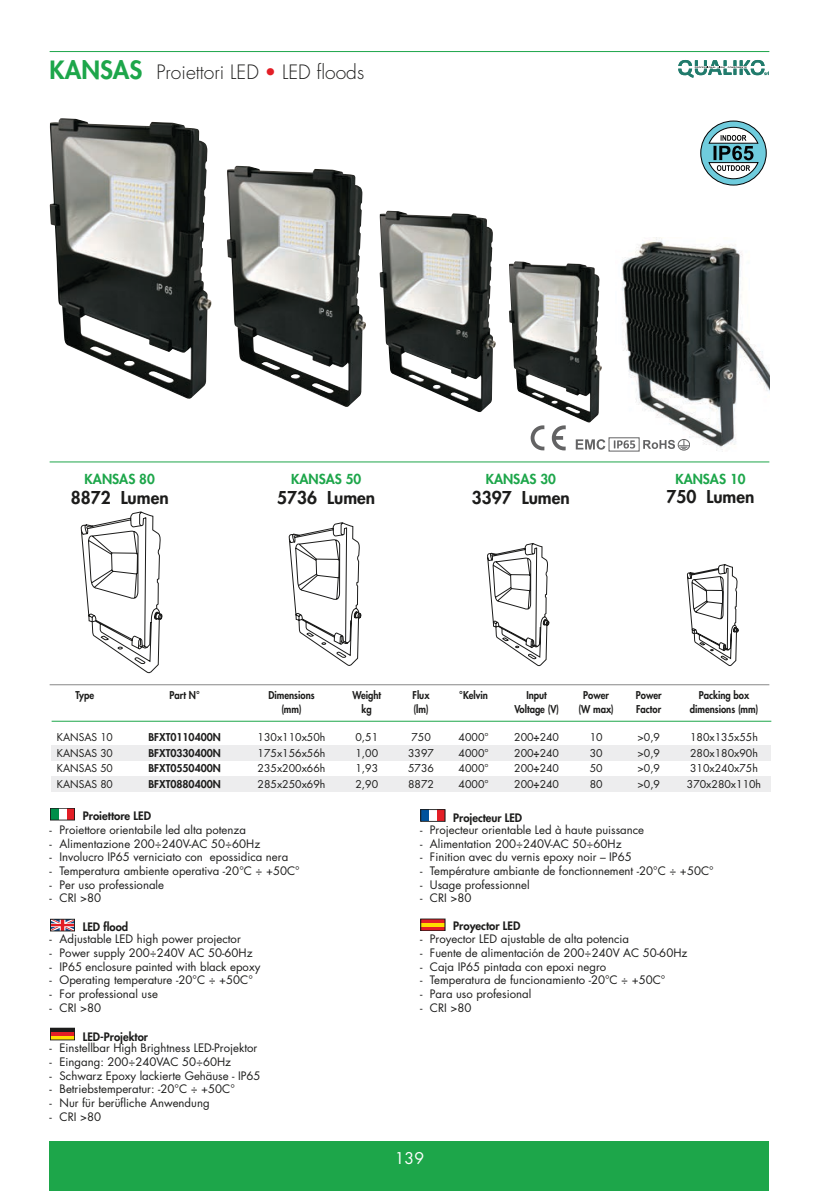
<style>
.page{position:relative;width:819px;height:1191px;background:#fff}
.page>*{position:absolute;margin:0;border:0;box-sizing:border-box;transform-origin:0 0}
.t1{font:300 19.25px "Futura";color:#1c1c1b}
.t2{font:800 17.32px "Futura";color:#1c1c1b}
.t3{font:15.75px "Futura";color:#fff}
.t4{font:800 13.47px "Futura";color:#1da64a}
.t5{font:11.38px "Futura";color:#1c1c1b}
.t6{font:800 11.38px "Futura";color:#1c1c1b}
.t7{font:10.5px "Futura";color:#1c1c1b}
.t8{font:800 10.5px "Futura";color:#1c1c1b;scale:.9 1}
.t9{font:800 10.5px "Futura";color:#1c1c1b}
.s1{font-weight:800;font-size:24.5px;color:#1da64a}
.s2{font-weight:400;color:#e31e26}
.s3{font-weight:800}
</style>
<div class="page">
<img style="left:615px;top:237px;width:154px;height:215px">
<svg style="left:678px;top:60px;width:91px;height:18px"></svg>
<div style="left:50px;top:1141px;width:719px;height:50px;background:#1da64a"></div>
<hr style="left:50px;top:51px;width:719px;height:1px;background:#1da64a">
<svg style="left:50px;top:808px;width:25px;height:13px"></svg>
<svg style="left:50px;top:918px;width:25px;height:13px"></svg>
<svg style="left:50px;top:1028px;width:25px;height:12px"></svg>
<svg style="left:420px;top:809px;width:25px;height:12px"></svg>
<svg style="left:420px;top:919px;width:25px;height:4px"></svg>
<hr style="left:420px;top:927px;width:25px;height:3px;background:#e31e26">
<hr style="left:420px;top:923px;width:25px;height:4px;background:#ffde00">
<div style="left:52px;top:745px;width:719px;height:15px;background:#ededee"></div>
<div style="left:52px;top:776px;width:719px;height:16px;background:#ededee"></div>
<hr style="left:52px;top:721px;width:719px;height:1px;background:#1da64a">
<svg style="left:530px;top:425px;width:14px;height:25px"></svg>
<svg style="left:551px;top:425px;width:14px;height:25px"></svg>
<div style="left:609px;top:438px;width:30px;height:13px;background:#fff"></div>
<div style="left:608px;top:437px;width:31px;height:14px;border:1px solid #636364"></div>
<svg style="left:575px;top:439px;width:30px;height:10px"></svg>
<svg style="left:613px;top:440px;width:22px;height:8px"></svg>
<div style="left:677px;top:439px;width:13px;height:11px;border:1px solid #636364;border-radius:50%"></div>
<svg style="left:643px;top:440px;width:46px;height:9px"></svg>
<hr style="left:50px;top:461px;width:719px;height:1px;background:#1da64a">
<hr style="left:50px;top:684px;width:719px;height:1px;background:#878787">
<img style="left:49px;top:118px;width:163px;height:281px">
<img style="left:227px;top:166px;width:139px;height:241px">
<img style="left:379px;top:211px;width:117px;height:201px">
<img style="left:509px;top:261px;width:93px;height:162px">
<svg style="left:81px;top:511px;width:82px;height:163px"></svg>
<svg style="left:288px;top:522px;width:74px;height:144px"></svg>
<svg style="left:487px;top:543px;width:63px;height:123px"></svg>
<svg style="left:686px;top:564px;width:52px;height:102px"></svg>
<svg style="left:700px;top:120px;width:66px;height:66px"></svg>
<h1 class="t1" style="left:50px;top:60px;width:316px"><span class="s1">KANSAS</span> Proiettori LED <span class="s2">•</span> LED floods</h1>
<p class="t4" style="left:85px;top:470px;width:72px">KANSAS 80</p>
<h2 class="t2" style="left:71px;top:485px;width:99px">8872 Lumen</h2>
<p class="t4" style="left:291px;top:470px;width:72px">KANSAS 50</p>
<h2 class="t2" style="left:277px;top:485px;width:99px">5736 Lumen</h2>
<p class="t4" style="left:485px;top:470px;width:72px">KANSAS 30</p>
<h2 class="t2" style="left:472px;top:485px;width:99px">3397 Lumen</h2>
<p class="t4" style="left:675px;top:470px;width:72px">KANSAS 10</p>
<h2 class="t2" style="left:666px;top:485px;width:89px">750 Lumen</h2>
<p class="t8" style="left:76px;top:688px;width:22px">Type</p>
<p class="t8" style="left:169px;top:688px;width:35px">Part N°</p>
<p class="t8" style="left:268px;top:688px;width:53px">Dimensions</p>
<p class="t8" style="left:352px;top:688px;width:33px">Weight</p>
<p class="t8" style="left:412px;top:688px;width:20px">Flux</p>
<p class="t8" style="left:459px;top:688px;width:33px">°Kelvin</p>
<p class="t8" style="left:526px;top:688px;width:24px">Input</p>
<p class="t8" style="left:583px;top:688px;width:30px">Power</p>
<p class="t8" style="left:635px;top:688px;width:30px">Power</p>
<p class="t8" style="left:698px;top:688px;width:58px">Packing box</p>
<p class="t8" style="left:281px;top:701px;width:24px">(mm)</p>
<p class="t8" style="left:361px;top:701px;width:13px">kg</p>
<p class="t8" style="left:413px;top:701px;width:18px">(lm)</p>
<p class="t8" style="left:514px;top:701px;width:51px">Voltage (V)</p>
<p class="t8" style="left:578px;top:701px;width:41px">(W max)</p>
<p class="t8" style="left:636px;top:701px;width:29px">Factor</p>
<p class="t8" style="left:689px;top:701px;width:78px">dimensions (mm)</p>
<p class="t7" style="left:57px;top:730px;width:58px">KANSAS 10</p>
<p class="t9" style="left:148px;top:730px;width:74px">BFXT0110400N</p>
<p class="t7" style="left:257px;top:730px;width:69px">130x110x50h</p>
<p class="t7" style="left:355px;top:730px;width:24px">0,51</p>
<p class="t7" style="left:411px;top:730px;width:21px">750</p>
<p class="t7" style="left:458px;top:730px;width:32px">4000°</p>
<p class="t7" style="left:514px;top:730px;width:46px">200<span class="s3">÷</span>240</p>
<p class="t7" style="left:589px;top:730px;width:14px">10</p>
<p class="t7" style="left:637px;top:730px;width:24px">&gt;0,9</p>
<p class="t7" style="left:690px;top:730px;width:69px">180x135x55h</p>
<p class="t7" style="left:57px;top:745px;width:58px">KANSAS 30</p>
<p class="t9" style="left:148px;top:746px;width:74px">BFXT0330400N</p>
<p class="t7" style="left:257px;top:745px;width:69px">175x156x56h</p>
<p class="t7" style="left:355px;top:745px;width:24px">1,00</p>
<p class="t7" style="left:408px;top:745px;width:27px">3397</p>
<p class="t7" style="left:458px;top:745px;width:32px">4000°</p>
<p class="t7" style="left:514px;top:745px;width:46px">200<span class="s3">÷</span>240</p>
<p class="t7" style="left:589px;top:745px;width:14px">30</p>
<p class="t7" style="left:637px;top:745px;width:24px">&gt;0,9</p>
<p class="t7" style="left:690px;top:745px;width:69px">280x180x90h</p>
<p class="t7" style="left:57px;top:761px;width:58px">KANSAS 50</p>
<p class="t9" style="left:148px;top:761px;width:74px">BFXT0550400N</p>
<p class="t7" style="left:257px;top:761px;width:69px">235x200x66h</p>
<p class="t7" style="left:355px;top:761px;width:24px">1,93</p>
<p class="t7" style="left:408px;top:761px;width:27px">5736</p>
<p class="t7" style="left:458px;top:761px;width:32px">4000°</p>
<p class="t7" style="left:514px;top:761px;width:46px">200<span class="s3">÷</span>240</p>
<p class="t7" style="left:589px;top:761px;width:14px">50</p>
<p class="t7" style="left:637px;top:761px;width:24px">&gt;0,9</p>
<p class="t7" style="left:690px;top:761px;width:69px">310x240x75h</p>
<p class="t7" style="left:57px;top:777px;width:58px">KANSAS 80</p>
<p class="t9" style="left:148px;top:777px;width:74px">BFXT0880400N</p>
<p class="t7" style="left:257px;top:777px;width:69px">285x250x69h</p>
<p class="t7" style="left:355px;top:777px;width:24px">2,90</p>
<p class="t7" style="left:408px;top:777px;width:27px">8872</p>
<p class="t7" style="left:458px;top:777px;width:32px">4000°</p>
<p class="t7" style="left:514px;top:777px;width:46px">200<span class="s3">÷</span>240</p>
<p class="t7" style="left:589px;top:777px;width:14px">80</p>
<p class="t7" style="left:637px;top:777px;width:24px">&gt;0,9</p>
<p class="t7" style="left:687px;top:777px;width:76px">370x280x110h</p>
<p class="t6" style="left:83px;top:808px;width:70px">Proiettore LED</p>
<p class="t5" style="left:50px;top:822px;width:198px">- Proiettore orientabile led alta potenza</p>
<p class="t5" style="left:50px;top:835px;width:212px">- Alimentazione 200÷240V-AC 50÷60Hz</p>
<p class="t5" style="left:50px;top:849px;width:240px">- Involucro IP65 verniciato con epossidica nera</p>
<p class="t5" style="left:50px;top:863px;width:252px">- Temperatura ambiente operativa -20°C ÷ +50C°</p>
<p class="t5" style="left:50px;top:876px;width:116px">- Per uso professionale</p>
<p class="t5" style="left:50px;top:890px;width:53px">- CRI &gt;80</p>
<p class="t6" style="left:83px;top:919px;width:47px">LED flood</p>
<p class="t5" style="left:50px;top:931px;width:193px">- Adjustable LED high power projector</p>
<p class="t5" style="left:50px;top:945px;width:204px">- Power supply 200÷240V AC 50-60Hz</p>
<p class="t5" style="left:50px;top:958px;width:212px">- IP65 enclosure painted with black epoxy</p>
<p class="t5" style="left:50px;top:972px;width:205px">- Operating temperature -20°C ÷ +50C°</p>
<p class="t5" style="left:50px;top:985px;width:110px">- For professional use</p>
<p class="t5" style="left:50px;top:999px;width:53px">- CRI &gt;80</p>
<p class="t6" style="left:83px;top:1028px;width:67px">LED-Projektor</p>
<p class="t5" style="left:50px;top:1040px;width:209px">- Einstellbar High Brightness LED-Projektor</p>
<p class="t5" style="left:50px;top:1054px;width:183px">- Eingang: 200÷240VAC 50÷60Hz</p>
<p class="t5" style="left:50px;top:1067px;width:212px">- Schwarz Epoxy lackierte Gehäuse - IP65</p>
<p class="t5" style="left:50px;top:1081px;width:187px">- Betriebstemperatur: -20°C ÷ +50C°</p>
<p class="t5" style="left:50px;top:1095px;width:161px">- Nur für berüfl iche Anwendung</p>
<p class="t5" style="left:50px;top:1108px;width:53px">- CRI &gt;80</p>
<p class="t6" style="left:453px;top:810px;width:70px">Projecteur LED</p>
<p class="t5" style="left:420px;top:822px;width:226px">- Projecteur orientable Led à haute puissance</p>
<p class="t5" style="left:420px;top:835px;width:203px">- Alimentation 200÷240V-AC 50÷60Hz</p>
<p class="t5" style="left:420px;top:849px;width:213px">- Finition avec du vernis epoxy noir – IP65</p>
<p class="t5" style="left:420px;top:863px;width:295px">- Température ambiante de fonctionnement -20°C ÷ +50C°</p>
<p class="t5" style="left:420px;top:876px;width:111px">- Usage professionnel</p>
<p class="t5" style="left:420px;top:890px;width:53px">- CRI &gt;80</p>
<p class="t6" style="left:453px;top:917px;width:69px">Proyector LED</p>
<p class="t5" style="left:420px;top:931px;width:211px">- Proyector LED ajustable de alta potencia</p>
<p class="t5" style="left:420px;top:945px;width:269px">- Fuente de alimentación de 200÷240V AC 50-60Hz</p>
<p class="t5" style="left:420px;top:958px;width:188px">- Caja IP65 pintada con epoxi negro</p>
<p class="t5" style="left:420px;top:972px;width:247px">- Temperatura de funcionamiento -20°C ÷ +50C°</p>
<p class="t5" style="left:420px;top:985px;width:113px">- Para uso profesional</p>
<p class="t5" style="left:420px;top:999px;width:53px">- CRI &gt;80</p>
<h3 class="t3" style="left:395px;top:1147px;width:31px">139</h3>
</div>
